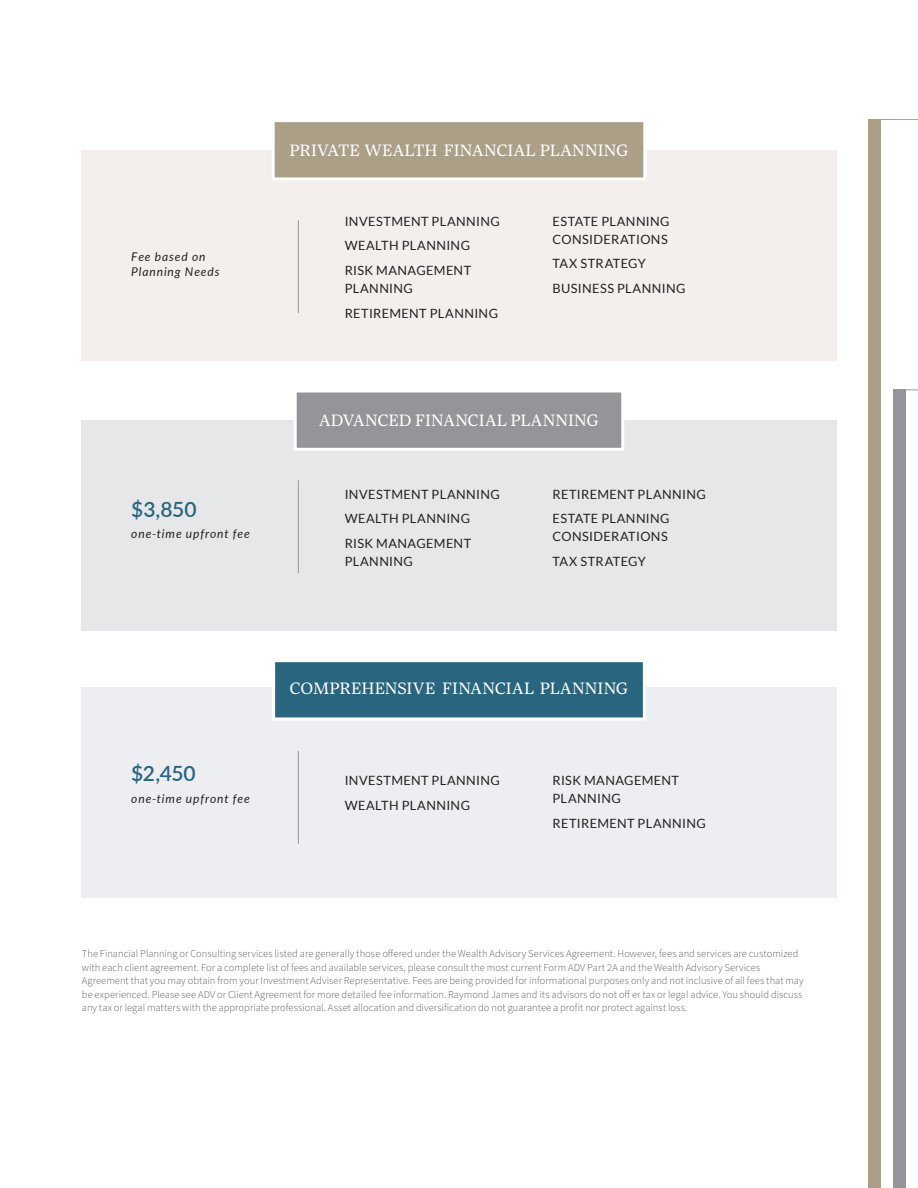
<style>
.page{position:relative;width:918px;height:1188px;background:#fff}
.page>*{position:absolute;margin:0;border:0;box-sizing:border-box;transform-origin:0 0}
.t1{font:600 21px "Lato";letter-spacing:-.01em;color:#29657e}
.t2{font:16.5px "Loretta";letter-spacing:.01em;color:#fff}
.t3{font:12.75px/18px "Lato";letter-spacing:.03em;color:#231f20}
.t4{font:italic 12px/15px "Lato";letter-spacing:.075em;color:#231f20}
.t5{font:300 10.5px/13.5px "Source Sans Pro";letter-spacing:.005em;color:#57585a}
</style>
<div class="page">
<div style="left:81px;top:687px;width:756px;height:210px;background:#eceef2"></div>
<hr style="left:298px;top:751px;width:1px;height:93px;background:#939598">
<div style="left:272px;top:659px;width:374px;height:61px;background:#29657e;border:3px solid #fff"></div>
<div style="left:81px;top:420px;width:756px;height:210px;background:#e6e7e9"></div>
<hr style="left:298px;top:480px;width:1px;height:93px;background:#939598">
<div style="left:294px;top:389px;width:330px;height:62px;background:#939598;border:3px solid #fff"></div>
<div style="left:81px;top:150px;width:756px;height:211px;background:#f4efed"></div>
<hr style="left:298px;top:220px;width:1px;height:93px;background:#939598">
<div style="left:272px;top:119px;width:374px;height:61px;background:#ab9f88;border:3px solid #fff"></div>
<div style="left:868px;top:120px;width:13px;height:1068px;background:#ab9f88"></div>
<div style="left:893px;top:389px;width:12px;height:799px;background:#939598"></div>
<hr style="left:868px;top:119px;width:50px;height:1px;background:#ab9f88">
<svg style="left:905px;top:389px;width:13px;height:1px"></svg>
<p class="t4" style="left:131px;top:249px;width:90px">Fee based on<br>Planning Needs</p>
<p class="t1" style="left:131px;top:494px;width:67px">$3,850</p>
<p class="t4" style="left:131px;top:526px;width:120px">one-time upfront fee</p>
<p class="t2" style="left:289px;top:139px;width:341px">PRIVATE WEALTH FINANCIAL PLANNING</p>
<p class="t3" style="left:345px;top:212px;width:157px">INVESTMENT PLANNING</p>
<p class="t3" style="left:345px;top:237px;width:127px">WEALTH PLANNING</p>
<p class="t3" style="left:345px;top:261px;width:128px">RISK MANAGEMENT<br>PLANNING</p>
<p class="t3" style="left:345px;top:304px;width:155px">RETIREMENT PLANNING</p>
<p class="t3" style="left:553px;top:212px;width:119px">ESTATE PLANNING<br>CONSIDERATIONS</p>
<p class="t3" style="left:553px;top:255px;width:95px">TAX STRATEGY</p>
<p class="t3" style="left:553px;top:279px;width:134px">BUSINESS PLANNING</p>
<p class="t2" style="left:319px;top:409px;width:281px">ADVANCED FINANCIAL PLANNING</p>
<p class="t3" style="left:345px;top:485px;width:157px">INVESTMENT PLANNING</p>
<p class="t3" style="left:345px;top:510px;width:127px">WEALTH PLANNING</p>
<p class="t3" style="left:345px;top:534px;width:128px">RISK MANAGEMENT<br>PLANNING</p>
<p class="t3" style="left:553px;top:485px;width:155px">RETIREMENT PLANNING</p>
<p class="t3" style="left:553px;top:510px;width:119px">ESTATE PLANNING<br>CONSIDERATIONS</p>
<p class="t3" style="left:553px;top:552px;width:95px">TAX STRATEGY</p>
<p class="t1" style="left:131px;top:758px;width:66px">$2,450</p>
<p class="t4" style="left:131px;top:790px;width:120px">one-time upfront fee</p>
<p class="t2" style="left:290px;top:678px;width:340px">COMPREHENSIVE FINANCIAL PLANNING</p>
<p class="t3" style="left:345px;top:771px;width:157px">INVESTMENT PLANNING</p>
<p class="t3" style="left:345px;top:796px;width:127px">WEALTH PLANNING</p>
<p class="t3" style="left:553px;top:771px;width:128px">RISK MANAGEMENT<br>PLANNING</p>
<p class="t3" style="left:553px;top:814px;width:155px">RETIREMENT PLANNING</p>
<p class="t5" style="left:82px;top:947px;width:723px">The Financial Planning or Consulting services listed are generally those offered under the Wealth Advisory Services Agreement. However, fees and services are customized with each client agreement. For a complete list of fees and available services, please consult the most current Form ADV Part 2A and the Wealth Advisory Services Agreement that you may obtain from your Investment Adviser Representative. Fees are being provided for informational purposes only and not inclusive of all fees that may be experienced. Please see ADV or Client Agreement for more detailed fee information. Raymond James and its advisors do not off er tax or legal advice. You should discuss any tax or legal matters with the appropriate professional. Asset allocation and diversification do not guarantee a profit nor protect against loss.</p>
</div>
